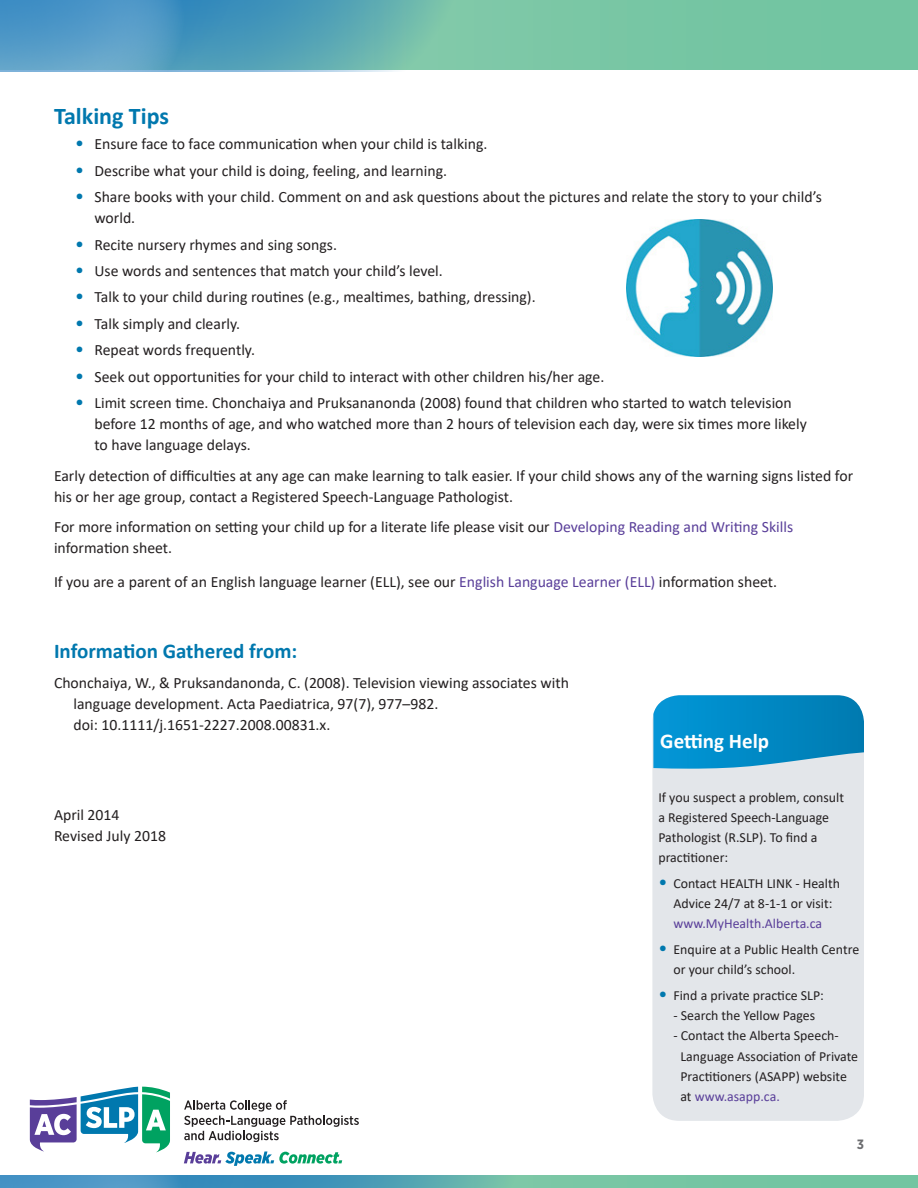
<style>
.page{position:relative;width:918px;height:1188px;background:#fff}
.page>*{position:absolute;margin:0;border:0;box-sizing:border-box;transform-origin:0 0}
.B_Head{font:700 24px "Calibri";color:#0078ae}
.body{font:700 21px "Calibri";color:#0078ae}
.Sidebar_Header{font:700 21px "Calibri";color:#fff}
.body-2{font:15.75px/21px "Calibri";color:#231f20}
.Resources_tab{font:15.75px/21px "Calibri";color:#231f20}
.B_Head-2{font:15.75px "Calibri";color:#231f20}
.Sidebar_body{font:13.8px/20.2px "Calibri";color:#231f20}
.t1{font:700 13.5px "Gotham Narrow";color:#6c6d70}
.s1{font-size:18px;color:#0078ae}
.s2{color:#593e99}
.s3{color:#e3e6ea}
</style>
<div class="page">
<div style="left:0;top:1176px;width:918px;height:12px;background:#75c5a3"></div>
<svg style="left:0;top:1176px;width:484px;height:12px;background:#4797bc"></svg>
<svg style="left:30px;top:1087px;width:140px;height:65px"></svg>
<svg style="left:184px;top:1100px;width:175px;height:42px"></svg>
<svg style="left:184px;top:1152px;width:158px;height:14px"></svg>
<div style="left:0;top:0;width:918px;height:70px;background:#75c5a3"></div>
<svg style="left:0;top:0;width:469px;height:71px"></svg>
<div style="left:652px;top:695px;width:212px;height:426px;background:#e3e6ea;border-radius:27px"></div>
<svg style="left:653px;top:695px;width:211px;height:74px;background:#1793c9"></svg>
<img style="left:626px;top:219px;width:146px;height:137px">
<p class="B_Head" style="left:54px;top:99px;width:117px">Talking Tips</p>
<p class="body-2" style="left:75px;top:133px;width:414px"><span class="s1">•</span> Ensure face to face communication when your child is talking.</p>
<p class="body-2" style="left:75px;top:160px;width:374px"><span class="s1">•</span> Describe what your child is doing, feeling, and learning.</p>
<p class="body-2" style="left:94px;top:186px;width:729px;text-indent:-20px"><span class="s1">•</span> Share books with your child. Comment on and ask questions about the pictures and relate the story to your child’s world.</p>
<p class="body-2" style="left:75px;top:233px;width:264px"><span class="s1">•</span> Recite nursery rhymes and sing songs.</p>
<p class="body-2" style="left:75px;top:260px;width:369px"><span class="s1">•</span> Use words and sentences that match your child’s level.</p>
<p class="body-2" style="left:75px;top:286px;width:462px"><span class="s1">•</span> Talk to your child during routines (e.g., mealtimes, bathing, dressing).</p>
<p class="body-2" style="left:75px;top:313px;width:167px"><span class="s1">•</span> Talk simply and clearly.</p>
<p class="body-2" style="left:75px;top:339px;width:182px"><span class="s1">•</span> Repeat words frequently.</p>
<p class="body-2" style="left:75px;top:365px;width:531px"><span class="s1">•</span> Seek out opportunities for your child to interact with other children his/her age.</p>
<p class="body-2" style="left:94px;top:392px;width:714px;text-indent:-20px"><span class="s1">•</span> Limit screen time. Chonchaiya and Pruksananonda (2008) found that children who started to watch television before 12 months of age, and who watched more than 2 hours of television each day, were six times more likely to have language delays.</p>
<p class="body-2" style="left:54px;top:465px;width:801px">Early detection of difficulties at any age can make learning to talk easier. If your child shows any of the warning signs listed for his or her age group, contact a Registered Speech-Language Pathologist.</p>
<p class="body-2" style="left:54px;top:516px;width:741px">For more information on setting your child up for a literate life please visit our <span class="s2">Developing Reading and Writing Skills </span>information sheet.</p>
<p class="B_Head-2" style="left:54px;top:571px;width:725px">If you are a parent of an English language learner (ELL), see our <span class="s2">English Language Learner (ELL)</span> information sheet.</p>
<p class="body" style="left:54px;top:636px;width:245px">Information Gathered from:</p>
<p class="Resources_tab" style="left:74px;top:672px;width:497px;text-indent:-20px">Chonchaiya, W., &amp; Pruksandanonda, C. (2008). Television viewing associates with language development. Acta Paediatrica, 97(7), 977–982.<br>doi: 10.1111/j.1651-2227.2008.00831.x.</p>
<p class="body-2" style="left:54px;top:804px;width:114px">April 2014<br>Revised July 2018</p>
<p class="Sidebar_Header" style="left:660px;top:727px;width:110px">Getting Help</p>
<p class="Sidebar_body" style="left:658px;top:786px;width:187px">If you suspect a problem, consult a Registered Speech-Language<br>Pathologist (R.SLP). To find a practitioner:</p>
<p class="Sidebar_body" style="left:658px;top:873px;width:183px;text-align:center"><span class="s1">•</span> Contact HEALTH LINK - Health<br>Advice 24/7 at 8-1-1 or visit: <span class="s2">www.MyHealth.Alberta.ca</span></p>
<p class="Sidebar_body" style="left:673px;top:939px;width:187px;text-indent:-15px"><span class="s1">•</span> Enquire at a Public Health Centre or your child’s school.</p>
<p class="Sidebar_body" style="left:658px;top:985px;width:167px"><span class="s1">•</span> Find a private practice SLP:</p>
<p class="Sidebar_body" style="left:673px;top:1005px;width:143px">- Search the Yellow Pages</p>
<p class="Sidebar_body" style="left:673px;top:1025px;width:186px">- Contact the Alberta Speech-<span class="s3">..</span>Language Association of Private <span class="s3">..</span>Practitioners (ASAPP) website <span class="s3">..</span>at <span class="s2">www.asapp.ca.</span></p>
<p class="t1" style="left:857px;top:1135px;width:9px">3</p>
</div>
